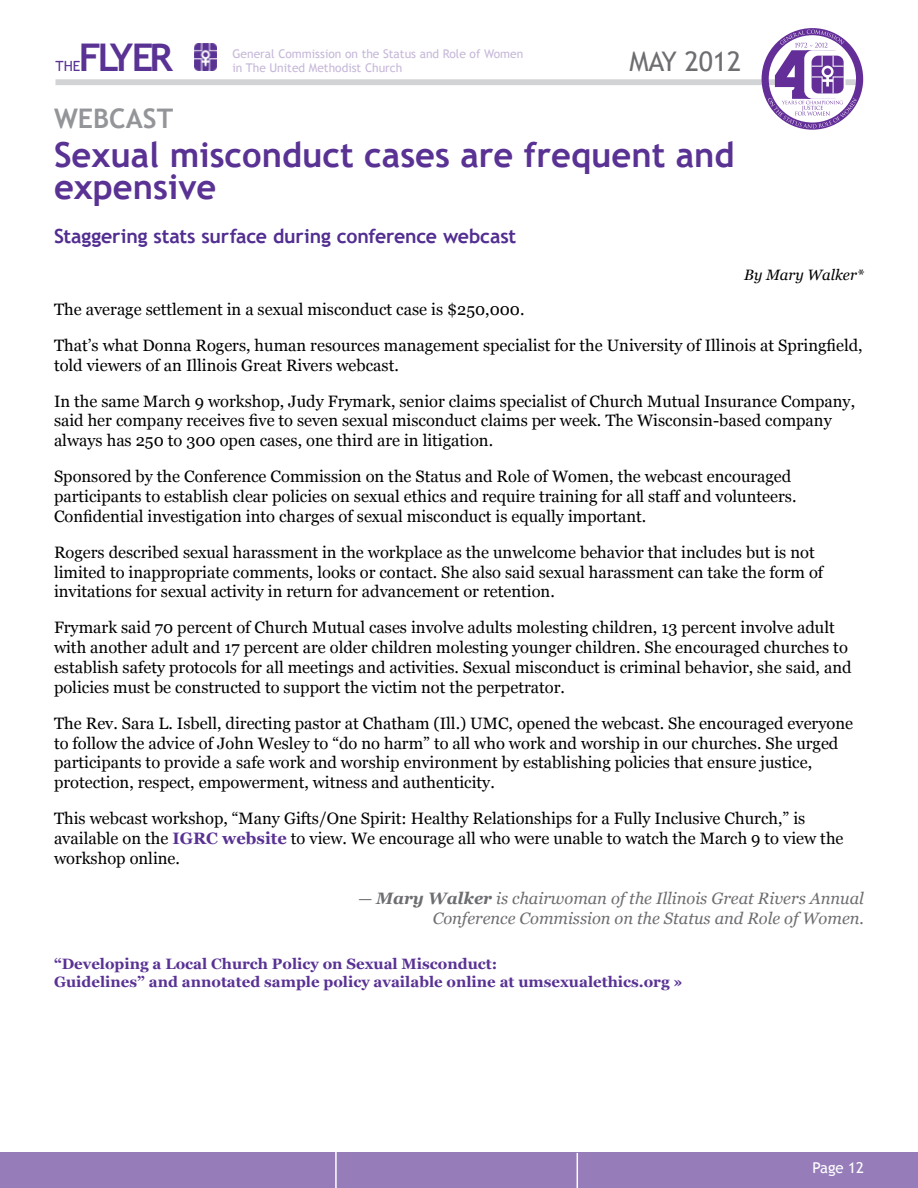
<style>
.page{position:relative;width:918px;height:1188px;background:#fff}
.page>*{position:absolute;margin:0;border:0;box-sizing:border-box;transform-origin:0 0}
.t1{font:700 38.1px "Trebuchet MS";letter-spacing:-.09em;color:#593294}
.t2{font:700 34.5px/32.1px "Trebuchet MS";color:#593294}
.t3{font:27px "Trebuchet MS";color:#6d6e71}
.t4{font:700 27px "Trebuchet MS";color:#939598}
.t5{font:700 19.5px "Trebuchet MS";letter-spacing:-.01em;color:#522e91}
.t6{font:16.5px/19.8px "Georgia";color:#000}
.t7{font:italic 16.5px/19.8px "Georgia";color:#6d6e71;text-align:right}
.t8{font:700 15px/18px "Georgia";color:#593294}
.t9{font:italic 15px "Georgia";color:#000}
.t10{font:15px "Trebuchet MS";color:#fff}
.t11{font:14.1px "Trebuchet MS";color:#593294}
.t12{font:12px/14.4px "Trebuchet MS";color:#c6b8d9}
.s1{font-weight:700;color:#593294}
.s2{font-weight:700}
</style>
<div class="page">
<img style="left:194px;top:43px;width:23px;height:27px">
<div style="left:56px;top:79px;width:807px;height:6px;background:#d1d3d4"></div>
<div style="left:0;top:1153px;width:918px;height:35px;background:#967dba"></div>
<svg style="left:762px;top:28px;width:101px;height:102px"></svg>
<hr style="left:335px;top:1151px;width:2px;height:37px;background:#fff">
<hr style="left:577px;top:1153px;width:1px;height:35px;background:#fff">
<h1 class="t1" style="left:79px;top:34px;width:96px">Flyer</h1>
<p class="t12" style="left:232px;top:46px;width:292px">General Commission on the Status and Role of Women in The United Methodist Church</p>
<h3 class="t3" style="left:629px;top:46px;width:113px">May 2012</h3>
<p class="t11" style="left:56px;top:58px;width:26px">the</p>
<h3 class="t4" style="left:54px;top:101px;width:41px">Webcas</h3>
<h3 class="t4" style="left:157px;top:101px;width:18px">t</h3>
<h2 class="t2" style="left:54px;top:138px;width:682px">Sexual misconduct cases are frequent and expensive</h2>
<p class="t5" style="left:54px;top:224px;width:464px">Staggering stats surface during conference webcast</p>
<p class="t9" style="left:744px;top:265px;width:121px">By Mary Walker*</p>
<p class="t6" style="left:54px;top:292px;width:810px;line-height:36px">The average settlement in a sexual misconduct case is $250,000.<br>That’s what Donna Rogers, human resources management specialist for the University of Illinois at Springfield,</p>
<p class="t6" style="left:54px;top:347px;width:803px;line-height:36px">told viewers of an Illinois Great Rivers webcast.<br>In the same March 9 workshop, Judy Frymark, senior claims specialist of Church Mutual Insurance Company,</p>
<p class="t6" style="left:54px;top:411px;width:779px">said her company receives five to seven sexual misconduct claims per week. The Wisconsin-based company always has 250 to 300 open cases, one third are in litigation.</p>
<p class="t6" style="left:54px;top:467px;width:744px">Sponsored by the Conference Commission on the Status and Role of Women, the webcast encouraged participants to establish clear policies on sexual ethics and require training for all staff and volunteers.<br>Confidential investigation into charges of sexual misconduct is equally important.</p>
<p class="t6" style="left:54px;top:543px;width:771px">Rogers described sexual harassment in the workplace as the unwelcome behavior that includes but is not limited to inappropriate comments, looks or contact. She also said sexual harassment can take the form of invitations for sexual activity in return for advancement or retention.</p>
<p class="t6" style="left:54px;top:618px;width:799px">Frymark said 70 percent of Church Mutual cases involve adults molesting children, 13 percent involve adult with another adult and 17 percent are older children molesting younger children. She encouraged churches to establish safety protocols for all meetings and activities. Sexual misconduct is criminal behavior, she said, and policies must be constructed to support the victim not the perpetrator.</p>
<p class="t6" style="left:54px;top:714px;width:801px">The Rev. Sara L. Isbell, directing pastor at Chatham (Ill.) UMC, opened the webcast. She encouraged everyone to follow the advice of John Wesley to “do no harm” to all who work and worship in our churches. She urged participants to provide a safe work and worship environment by establishing policies that ensure justice, protection, respect, empowerment, witness and authenticity.</p>
<p class="t6" style="left:54px;top:809px;width:791px">This webcast workshop, “Many Gifts/One Spirit: Healthy Relationships for a Fully Inclusive Church,” is available on the <span class="s1">IGRC website</span> to view. We encourage all who were unable to watch the March 9 to view the workshop online.</p>
<p class="t7" style="left:358px;top:888px;width:507px">— <span class="s2">Mary Walker</span> is chairwoman of the Illinois Great Rivers Annual<br>Conference Commission on the Status and Role of Women.</p>
<p class="t8" style="left:54px;top:955px;width:630px">“Developing a Local Church Policy on Sexual Misconduct:<br>Guidelines” and annotated sample policy available online at umsexualethics.org »</p>
<p class="t10" style="left:812px;top:1159px;width:53px">Page 12</p>
</div>
